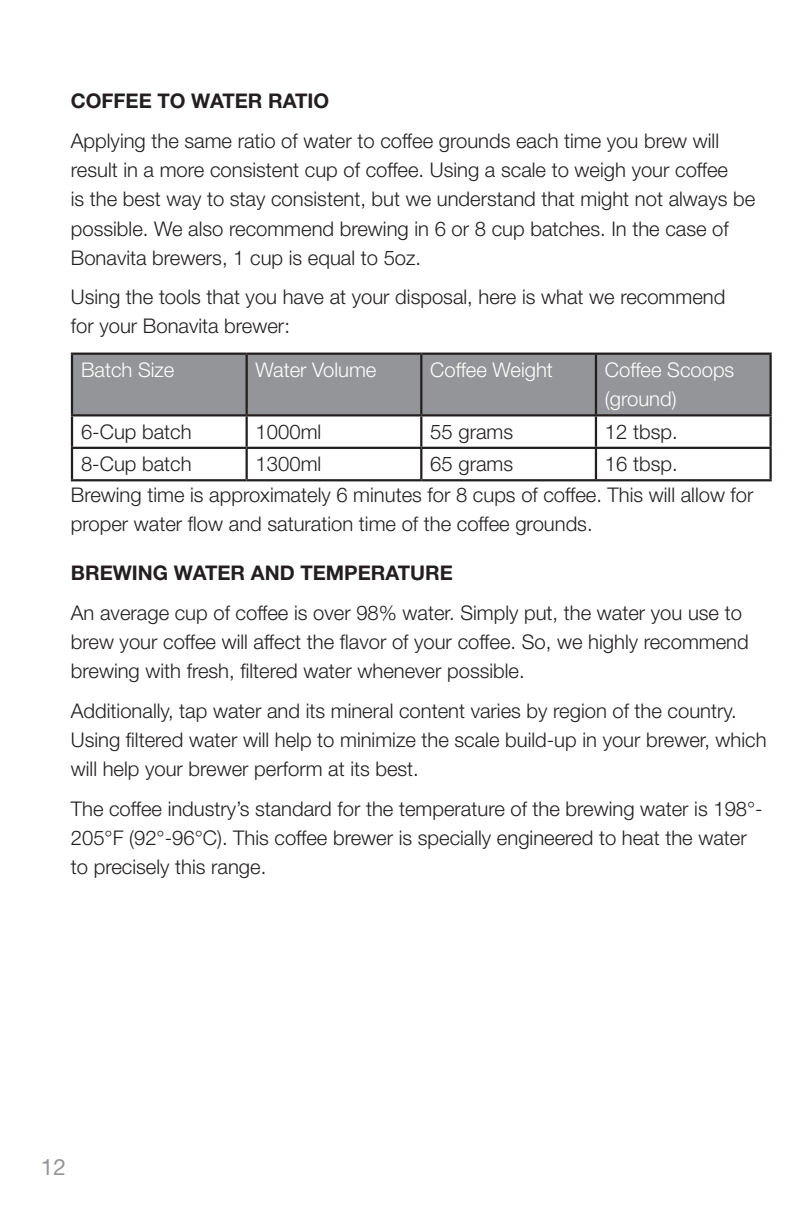
<style>
.page{position:relative;width:810px;height:1215px;background:#fff}
.page>*{position:absolute;margin:0;border:0;box-sizing:border-box;transform-origin:0 0}
.t1{font:22.5px "Helvetica Neue LT Std";color:#939598}
.text_1{font:300 20.25px/29.2px "Helvetica Neue LT Std";color:#231f20}
.text_1-2{font:300 20.25px/29.2px "Helvetica Neue LT Std";color:#fff}
.Subhead_all_caps{font:700 20.25px "Helvetica Neue LT Std";color:#231f20}
</style>
<div class="page">
<div style="left:73px;top:355px;width:697px;height:59px;background:#939598"></div>
<hr style="left:71px;top:417px;width:2px;height:30px;background:#231f20">
<hr style="left:246px;top:417px;width:2px;height:30px;background:#231f20">
<hr style="left:420px;top:417px;width:2px;height:30px;background:#231f20">
<hr style="left:595px;top:417px;width:2px;height:30px;background:#231f20">
<hr style="left:770px;top:417px;width:2px;height:30px;background:#231f20">
<hr style="left:71px;top:447px;width:176px;height:2px;background:#231f20">
<hr style="left:71px;top:449px;width:2px;height:30px;background:#231f20">
<hr style="left:247px;top:447px;width:174px;height:2px;background:#231f20">
<hr style="left:246px;top:449px;width:2px;height:30px;background:#231f20">
<hr style="left:421px;top:447px;width:175px;height:2px;background:#231f20">
<hr style="left:420px;top:449px;width:2px;height:30px;background:#231f20">
<hr style="left:596px;top:447px;width:176px;height:2px;background:#231f20">
<hr style="left:595px;top:449px;width:2px;height:30px;background:#231f20">
<hr style="left:770px;top:449px;width:2px;height:30px;background:#231f20">
<hr style="left:71px;top:479px;width:176px;height:2px;background:#231f20">
<hr style="left:247px;top:479px;width:174px;height:2px;background:#231f20">
<hr style="left:421px;top:479px;width:175px;height:2px;background:#231f20">
<hr style="left:596px;top:479px;width:176px;height:2px;background:#231f20">
<hr style="left:71px;top:353px;width:176px;height:2px;background:#231f20">
<hr style="left:71px;top:355px;width:2px;height:59px;background:#231f20">
<hr style="left:247px;top:353px;width:174px;height:2px;background:#231f20">
<hr style="left:246px;top:355px;width:2px;height:59px;background:#231f20">
<hr style="left:421px;top:353px;width:175px;height:2px;background:#231f20">
<hr style="left:420px;top:355px;width:2px;height:59px;background:#231f20">
<hr style="left:596px;top:353px;width:176px;height:2px;background:#231f20">
<hr style="left:595px;top:355px;width:2px;height:59px;background:#231f20">
<hr style="left:770px;top:355px;width:2px;height:59px;background:#231f20">
<hr style="left:71px;top:414px;width:176px;height:3px;background:#231f20">
<hr style="left:247px;top:414px;width:174px;height:3px;background:#231f20">
<hr style="left:421px;top:414px;width:175px;height:3px;background:#231f20">
<hr style="left:596px;top:414px;width:176px;height:3px;background:#231f20">
<p class="Subhead_all_caps" style="left:71px;top:89px;width:260px">COFFEE TO WATER RATIO</p>
<p class="text_1" style="left:71px;top:126px;width:686px">Applying the same ratio of water to coffee grounds each time you brew will result in a more consistent cup of coffee. Using a scale to weigh your coffee<br>is the best way to stay consistent, but we understand that might not always be possible. We also recommend brewing in 6 or 8 cup batches. In the case of Bonavita brewers, 1 cup is equal to 5oz.</p>
<p class="text_1" style="left:71px;top:282px;width:656px">Using the tools that you have at your disposal, here is what we recommend for your Bonavita brewer:</p>
<p class="text_1-2" style="left:81px;top:355px;width:95px">Batch Size</p>
<p class="text_1-2" style="left:256px;top:355px;width:122px">Water Volume</p>
<p class="text_1-2" style="left:430px;top:355px;width:124px">Coffee Weight</p>
<p class="text_1-2" style="left:605px;top:355px;width:131px">Coffee Scoops (ground)</p>
<p class="text_1" style="left:81px;top:417px;width:112px">6-Cup batch</p>
<p class="text_1" style="left:256px;top:417px;width:67px">1000ml</p>
<p class="text_1" style="left:430px;top:417px;width:84px">55 grams</p>
<p class="text_1" style="left:605px;top:417px;width:74px">12 tbsp.</p>
<p class="text_1" style="left:81px;top:449px;width:112px">8-Cup batch</p>
<p class="text_1" style="left:256px;top:449px;width:67px">1300ml</p>
<p class="text_1" style="left:430px;top:449px;width:84px">65 grams</p>
<p class="text_1" style="left:605px;top:449px;width:74px">16 tbsp.</p>
<p class="text_1" style="left:71px;top:479px;width:684px">Brewing time is approximately 6 minutes for 8 cups of coffee. This will allow for proper water flow and saturation time of the coffee grounds.</p>
<p class="Subhead_all_caps" style="left:71px;top:561px;width:384px">BREWING WATER AND TEMPERATURE</p>
<p class="text_1" style="left:71px;top:598px;width:679px">An average cup of coffee is over 98% water. Simply put, the water you use to brew your coffee will affect the flavor of your coffee. So, we highly recommend brewing with fresh, filtered water whenever possible.</p>
<p class="text_1" style="left:71px;top:695px;width:697px">Additionally, tap water and its mineral content varies by region of the country.<br>Using filtered water will help to minimize the scale build-up in your brewer, which will help your brewer perform at its best.</p>
<p class="text_1" style="left:71px;top:793px;width:693px">The coffee industry’s standard for the temperature of the brewing water is 198°-<br>205°F (92°-96°C). This coffee brewer is specially engineered to heat the water to precisely this range.</p>
<p class="t1" style="left:41px;top:1153px;width:27px">12</p>
</div>
